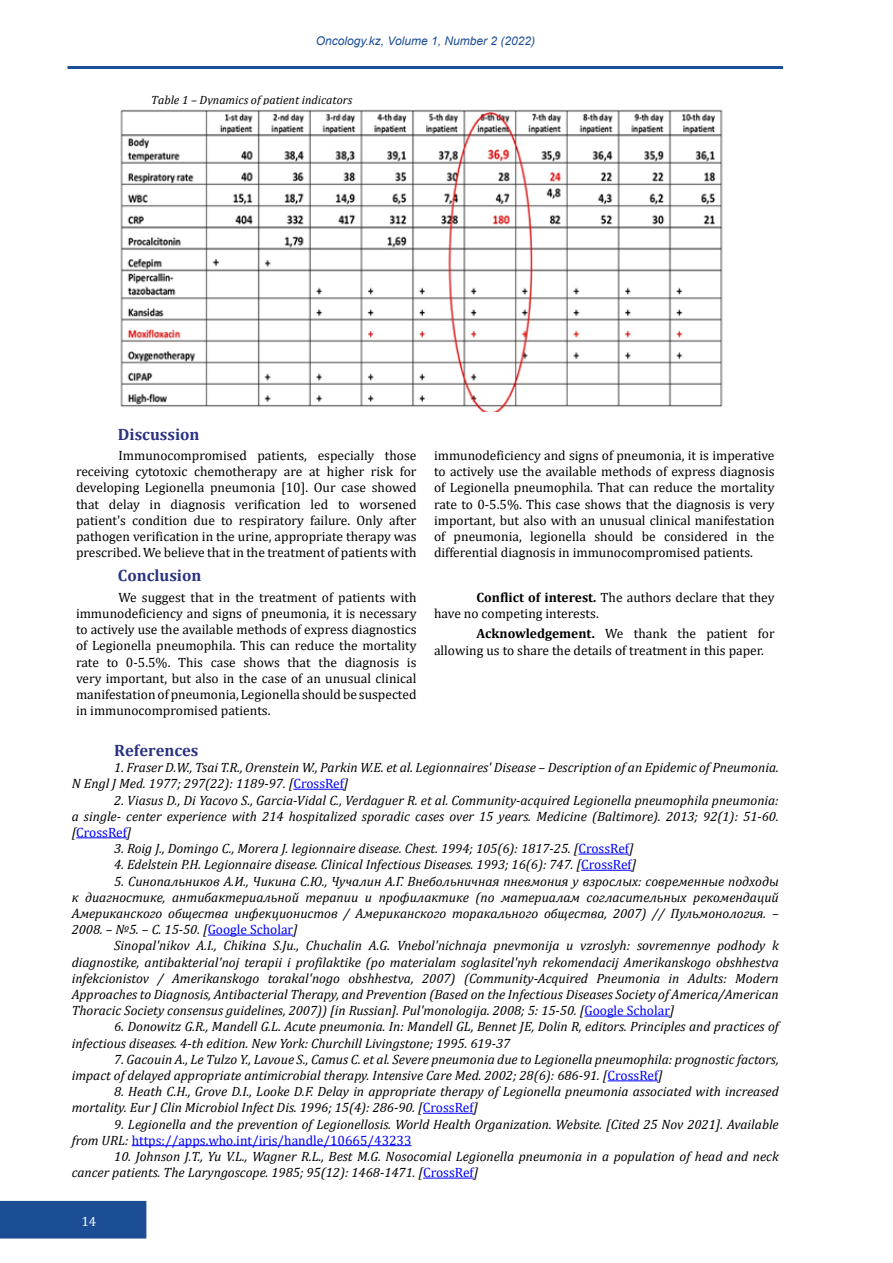
<style>
.page{position:relative;width:893px;height:1263px;background:#fff}
.page>*{position:absolute;margin:0;border:0;box-sizing:border-box;transform-origin:0 0}
.t1{font:700 16.5px "Cambria";color:#2a3282}
.t2{font:italic 13.5px/16.2px "Cambria";color:#000}
.t3{font:13.5px/16.2px "Cambria";color:#000;text-align:justify}
.t4{font:13.5px "Cambria";color:#fff}
.t5{font:italic 12px "Cambria";color:#000}
.t6{font:italic 12px "Arial";color:#1c4e96}
.s1{font-weight:700}
.s2{font-style:normal;color:#00f}
</style>
<div class="page">
<div style="left:0;top:1200px;width:147px;height:39px;background:#1c4e96"></div>
<hr style="left:68px;top:66px;width:715px;height:3px;background:#1c4e96">
<img style="left:120px;top:109px;width:603px;height:303px">
<hr style="left:293px;top:789px;width:51px;height:1px;background:#00f">
<hr style="left:76px;top:837px;width:51px;height:1px;background:#00f">
<hr style="left:578px;top:854px;width:51px;height:1px;background:#00f">
<hr style="left:581px;top:870px;width:51px;height:1px;background:#00f">
<hr style="left:208px;top:935px;width:85px;height:1px;background:#00f">
<hr style="left:584px;top:1016px;width:86px;height:1px;background:#00f">
<hr style="left:608px;top:1080px;width:50px;height:1px;background:#00f">
<hr style="left:423px;top:1113px;width:51px;height:1px;background:#00f">
<hr style="left:132px;top:1145px;width:280px;height:1px;background:#00f">
<hr style="left:423px;top:1178px;width:51px;height:1px;background:#00f">
<p class="t6" style="left:316px;top:33px;width:221px">Oncology.kz, Volume 1, Number 2 (2022)</p>
<p class="t5" style="left:151px;top:91px;width:203px">Table 1 – Dynamics of patient indicators</p>
<p class="t1" style="left:118px;top:422px;width:83px">Discussion</p>
<p class="t3" style="left:76px;top:447px;width:342px;text-indent:43px">Immunocompromised patients, especially those receiving cytotoxic chemotherapy are at higher risk for developing Legionella pneumonia [10]. Our case showed that delay in diagnosis verification led to worsened patient's condition due to respiratory failure. Only after pathogen verification in the urine, appropriate therapy was prescribed. We believe that in the treatment of patients with</p>
<p class="t3" style="left:434px;top:447px;width:342px">immunodeficiency and signs of pneumonia, it is imperative to actively use the available methods of express diagnosis of Legionella pneumophila. That can reduce the mortality rate to 0-5.5%. This case shows that the diagnosis is very important, but also with an unusual clinical manifestation of pneumonia, legionella should be considered in the differential diagnosis in immunocompromised patients.</p>
<p class="t1" style="left:118px;top:564px;width:85px">Conclusion</p>
<p class="t3" style="left:76px;top:589px;width:342px;text-indent:43px">We suggest that in the treatment of patients with immunodeficiency and signs of pneumonia, it is necessary to actively use the available methods of express diagnostics of Legionella pneumophila. This can reduce the mortality rate to 0-5.5%. This case shows that the diagnosis is very important, but also in the case of an unusual clinical manifestation of pneumonia, Legionella should be suspected in immunocompromised patients.</p>
<p class="t3" style="left:434px;top:589px;width:342px;text-indent:43px"><span class="s1">Conflict of interest.</span> The authors declare that they have no competing interests.</p>
<p class="t3" style="left:434px;top:626px;width:342px;text-indent:43px"><span class="s1">Acknowledgement.</span> We thank the patient for allowing us to share the details of treatment in this paper.</p>
<p class="t1" style="left:114px;top:739px;width:86px">References</p>
<p class="t2" style="left:72px;top:759px;width:708px;text-indent:43px">1. Fraser D.W., Tsai T.R., Orenstein W., Parkin W.E. et al. Legionnaires' Disease – Description of an Epidemic of Pneumonia.<br>N Engl J Med. 1977; 297(22): 1189-97. [<span class="s2">CrossRef</span>]</p>
<p class="t2" style="left:72px;top:791px;width:709px;text-align:justify;text-indent:43px">2. Viasus D., Di Yacovo S., Garcia-Vidal C., Verdaguer R. et al. Community-acquired Legionella pneumophila pneumonia: a single- center experience with 214 hospitalized sporadic cases over 15 years. Medicine (Baltimore). 2013; 92(1): 51-60. [<span class="s2">CrossRef</span>]</p>
<p class="t2" style="left:114px;top:840px;width:521px">3. Roig J., Domingo C., Morera J. legionnaire disease. Chest. 1994; 105(6): 1817-25. [<span class="s2">CrossRef</span>]</p>
<p class="t2" style="left:114px;top:856px;width:524px">4. Edelstein P.H. Legionnaire disease. Clinical Infectious Diseases. 1993; 16(6): 747. [<span class="s2">CrossRef</span>]</p>
<p class="t2" style="left:72px;top:872px;width:709px;text-align:justify;text-indent:43px">5. Синопальников А.И., Чикина С.Ю., Чучалин А.Г. Внебольничная пневмония у взрослых: современные подходы к диагностике, антибактериальной терапии и профилактике (по материалам согласительных рекомендаций Американского общества инфекционистов / Американского торакального общества, 2007) // Пульмонология. – 2008. – №5. – С. 15-50. [<span class="s2">Google Scholar</span>]</p>
<p class="t2" style="left:72px;top:937px;width:709px;text-align:justify;text-indent:43px">Sinopal'nikov A.I., Chikina S.Ju., Chuchalin A.G. Vnebol'nichnaja pnevmonija u vzroslyh: sovremennye podhody k diagnostike, antibakterial'noj terapii i profilaktike (po materialam soglasitel'nyh rekomendacij Amerikanskogo obshhestva infekcionistov / Amerikanskogo torakal'nogo obshhestva, 2007) (Community-Acquired Pneumonia in Adults: Modern Approaches to Diagnosis, Antibacterial Therapy, and Prevention (Based on the Infectious Diseases Society of America/American Thoracic Society consensus guidelines, 2007)) [in Russian]. Pul'monologija. 2008; 5: 15-50. [<span class="s2">Google Scholar</span>]</p>
<p class="t2" style="left:72px;top:1018px;width:708px;text-indent:43px">6. Donowitz G.R., Mandell G.L. Acute pneumonia. In: Mandell GL, Bennet JE, Dolin R, editors. Principles and practices of infectious diseases. 4-th edition. New York: Churchill Livingstone; 1995. 619-37</p>
<p class="t2" style="left:72px;top:1050px;width:709px;text-indent:43px">7. Gacouin A., Le Tulzo Y., Lavoue S., Camus C. et al. Severe pneumonia due to Legionella pneumophila: prognostic factors, impact of delayed appropriate antimicrobial therapy. Intensive Care Med. 2002; 28(6): 686-91. [<span class="s2">CrossRef</span>]</p>
<p class="t2" style="left:72px;top:1083px;width:709px;text-indent:43px">8. Heath C.H., Grove D.I., Looke D.F. Delay in appropriate therapy of Legionella pneumonia associated with increased mortality. Eur J Clin Microbiol Infect Dis. 1996; 15(4): 286-90. [<span class="s2">CrossRef</span>]</p>
<p class="t2" style="left:72px;top:1115px;width:709px;text-indent:43px">9. Legionella and the prevention of Legionellosis. World Health Organization. Website. [Cited 25 Nov 2021]. Available from URL: <span class="s2">https://apps.who.int/iris/handle/10665/43233</span></p>
<p class="t2" style="left:72px;top:1148px;width:708px;text-indent:43px">10. Johnson J.T., Yu V.L., Wagner R.L., Best M.G. Nosocomial Legionella pneumonia in a population of head and neck cancer patients. The Laryngoscope. 1985; 95(12): 1468-1471. [<span class="s2">CrossRef</span>]</p>
<p class="t4" style="left:81px;top:1213px;width:17px">14</p>
</div>
